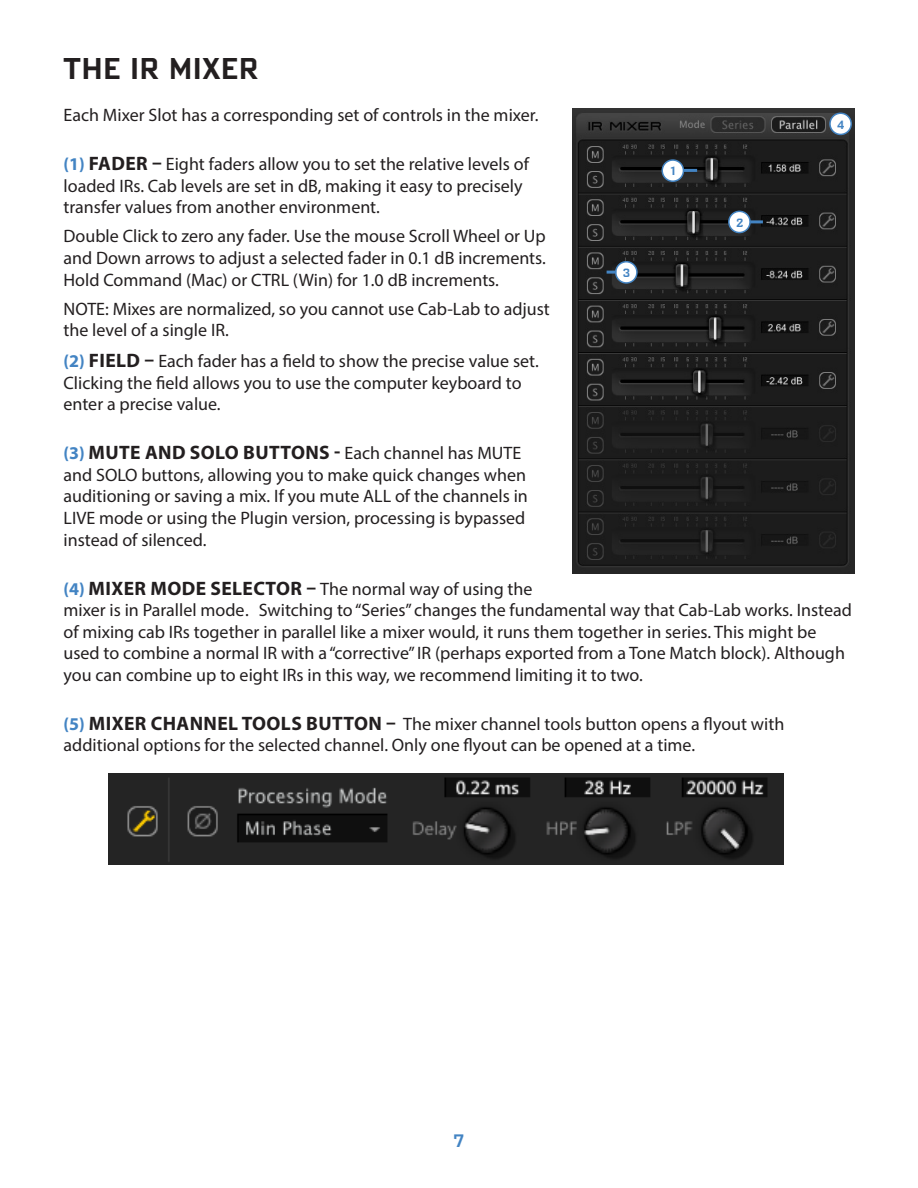
<style>
.page{position:relative;width:918px;height:1188px;background:#fff}
.page>*{position:absolute;margin:0;border:0;box-sizing:border-box;transform-origin:0 0}
.t1{font:700 condensed 30px "Bank Gothic Pro";letter-spacing:.01em;color:#231f20}
.NEW_PARAM{font:700 19.5px "Myriad Pro";letter-spacing:.02em;color:#231f20}
.NEW_PARAM-2{font:18px/21.6px "Myriad Pro";color:#231f20}
.t2{font:700 condensed 18px "Bank Gothic Pro";color:#4384c3}
.t3{font:700 condensed 12px "Bank Gothic Pro";color:#4384c3}
.s1{font-weight:700;color:#4384c3}
.s2{font-weight:700;font-size:19.5px}
.s3{font-size:18px;color:#4384c3}
.s4{font-weight:400;font-size:18px}
</style>
<div class="page">
<img style="left:572px;top:108px;width:283px;height:465px">
<div style="left:830px;top:113px;width:21px;height:21px;background:#fff;border-radius:50%"></div>
<div style="left:829px;top:113px;width:23px;height:22px;border:2px solid #4384c3;border-radius:50%"></div>
<svg style="left:751px;top:220px;width:12px;height:3px"></svg>
<div style="left:729px;top:211px;width:21px;height:22px;background:#fff;border-radius:50%"></div>
<div style="left:728px;top:211px;width:23px;height:22px;border:2px solid #4384c3;border-radius:50%"></div>
<div style="left:616px;top:262px;width:21px;height:21px;background:#fff;border-radius:50%"></div>
<div style="left:615px;top:261px;width:23px;height:23px;border:2px solid #4384c3;border-radius:50%"></div>
<div style="left:662px;top:160px;width:21px;height:21px;background:#fff;border-radius:50%"></div>
<div style="left:661px;top:159px;width:23px;height:23px;border:2px solid #4384c3;border-radius:50%"></div>
<svg style="left:607px;top:271px;width:9px;height:3px"></svg>
<hr style="left:683px;top:169px;width:14px;height:3px;background:#4384c3">
<img style="left:109px;top:773px;width:675px;height:92px">
<h1 class="t1" style="left:63px;top:51px;width:197px">THE IR MIXER</h1>
<p class="NEW_PARAM-2" style="left:64px;top:104px;width:477px">Each Mixer Slot has a corresponding set of controls in the mixer.</p>
<p class="NEW_PARAM-2" style="left:64px;top:153px;width:467px"><span class="s1">(1)</span> <span class="s2">FADER –</span> Eight faders allow you to set the relative levels of loaded IRs. Cab levels are set in dB, making it easy to precisely transfer values from another environment.</p>
<p class="NEW_PARAM-2" style="left:64px;top:225px;width:484px;text-align:justify">Double Click to zero any fader. Use the mouse Scroll Wheel or Up and Down arrows to adjust a selected fader in 0.1 dB increments.<br>Hold Command (Mac) or CTRL (Win) for 1.0 dB increments.</p>
<p class="NEW_PARAM-2" style="left:64px;top:298px;width:488px">NOTE: Mixes are normalized, so you cannot use Cab-Lab to adjust the level of a single IR.</p>
<p class="NEW_PARAM-2" style="left:64px;top:350px;width:477px"><span class="s1">(2)</span> <span class="s2">FIELD –</span> Each fader has a field to show the precise value set.<br>Clicking the field allows you to use the computer keyboard to enter a precise value.</p>
<p class="NEW_PARAM" style="left:64px;top:440px;width:459px"><span class="s3">(3)</span> MUTE AND SOLO BUTTONS - <span class="s4">Each channel has MUTE</span></p>
<p class="NEW_PARAM-2" style="left:64px;top:464px;width:466px">and SOLO buttons, allowing you to make quick changes when auditioning or saving a mix. If you mute ALL of the channels in LIVE mode or using the Plugin version, processing is bypassed instead of silenced.</p>
<p class="NEW_PARAM-2" style="left:64px;top:577px;width:790px"><span class="s1">(4)</span> <span class="s2">MIXER MODE SELECTOR –</span> The normal way of using the<br>mixer is in Parallel mode. Switching to “Series” changes the fundamental way that Cab-Lab works. Instead of mixing cab IRs together in parallel like a mixer would, it runs them together in series. This might be used to combine a normal IR with a “corrective” IR (perhaps exported from a Tone Match block). Although you can combine up to eight IRs in this way, we recommend limiting it to two.</p>
<p class="NEW_PARAM-2" style="left:64px;top:713px;width:722px"><span class="s1">(5)</span> <span class="s2">MIXER CHANNEL TOOLS BUTTON –</span> The mixer channel tools button opens a flyout with additional options for the selected channel. Only one flyout can be opened at a time.</p>
<h2 class="t3" style="left:837px;top:117px;width:10px">4</h2>
<h2 class="t3" style="left:669px;top:164px;width:10px">1</h2>
<h2 class="t3" style="left:736px;top:215px;width:10px">2</h2>
<h2 class="t3" style="left:623px;top:266px;width:10px">3</h2>
<p class="t2" style="left:453px;top:1130px;width:14px">7</p>
</div>
